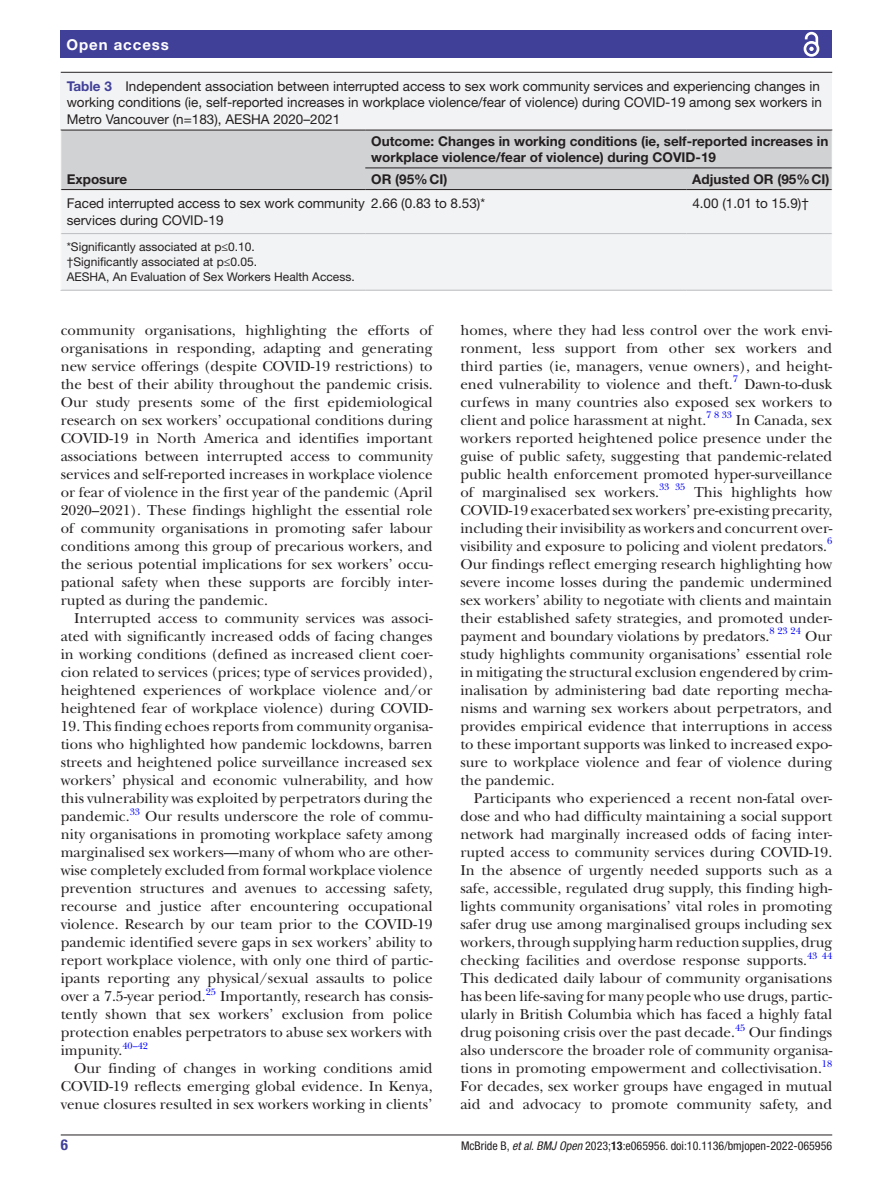
<style>
.page{position:relative;width:893px;height:1191px;background:#fff}
.page>*{position:absolute;margin:0;border:0;box-sizing:border-box;transform-origin:0 0}
.t1{font:15px/18px "New Baskerville";color:#231f20;text-align:justify}
.t2{font:700 15px "Helvetica Neue LT Std";letter-spacing:.065em;color:#fff}
.t3{font:700 condensed 15px "Helvetica Neue LT Std";color:#414099}
.t4{font:13.5px/16.5px "Helvetica Neue LT Std";color:#231f20}
.t5{font:700 13.5px/16.2px "Helvetica Neue LT Std";color:#231f20}
.t6{font:12px/15px "Helvetica Neue LT Std";color:#231f20}
.t7{font:condensed 12px "Helvetica Neue LT Std";color:#231f20}
.t8{font:9.9px "New Baskerville";color:#00f}
.s1{font-weight:700;color:#414099}
.s2{font-style:italic}
.s3{font-weight:700}
</style>
<div class="page">
<hr style="left:61px;top:1134px;width:771px;height:1px;background:#231f20">
<div style="left:61px;top:31px;width:771px;height:27px;background:#414099"></div>
<svg style="left:803px;top:31px;width:17px;height:26px"></svg>
<div style="left:61px;top:73px;width:771px;height:217px;background:#f2f3f4"></div>
<hr style="left:61px;top:72px;width:771px;height:1px;background:#231f20">
<div style="left:61px;top:131px;width:771px;height:58px;background:#d1d2d4"></div>
<hr style="left:61px;top:189px;width:304px;height:1px;background:#231f20">
<hr style="left:61px;top:130px;width:304px;height:1px;background:#231f20">
<hr style="left:365px;top:130px;width:321px;height:1px;background:#231f20">
<hr style="left:686px;top:130px;width:146px;height:1px;background:#231f20">
<hr style="left:365px;top:167px;width:321px;height:1px;background:#231f20">
<hr style="left:365px;top:189px;width:321px;height:1px;background:#231f20">
<hr style="left:686px;top:167px;width:146px;height:1px;background:#231f20">
<hr style="left:686px;top:189px;width:146px;height:1px;background:#231f20">
<hr style="left:365px;top:233px;width:321px;height:1px;background:#bcbdc0">
<hr style="left:686px;top:233px;width:146px;height:1px;background:#bcbdc0">
<hr style="left:61px;top:233px;width:304px;height:1px;background:#bcbdc0">
<hr style="left:61px;top:290px;width:304px;height:1px;background:#bcbdc0">
<hr style="left:365px;top:290px;width:321px;height:1px;background:#bcbdc0">
<hr style="left:686px;top:290px;width:146px;height:1px;background:#bcbdc0">
<p class="t2" style="left:66px;top:35px;width:104px">Open access</p>
<p class="t4" style="left:67px;top:77px;width:757px"><span class="s1">Table 3</span> Independent association between interrupted access to sex work community services and experiencing changes in working conditions (ie, self-reported increases in workplace violence/fear of violence) during COVID-19 among sex workers in<br>Metro Vancouver (n=183), AESHA 2020–2021</p>
<p class="t5" style="left:67px;top:170px;width:62px">Exposure</p>
<p class="t5" style="left:371px;top:132px;width:459px">Outcome: Changes in working conditions (ie, self-reported increases in workplace violence/fear of violence) during COVID-19</p>
<p class="t5" style="left:371px;top:170px;width:78px">OR (95%CI)</p>
<p class="t5" style="left:692px;top:170px;width:139px">Adjusted OR (95%CI)</p>
<p class="t4" style="left:67px;top:195px;width:300px">Faced interrupted access to sex work community services during COVID-19</p>
<p class="t4" style="left:371px;top:195px;width:115px">2.66 (0.83 to 8.53)*</p>
<p class="t4" style="left:692px;top:195px;width:118px">4.00 (1.01 to 15.9)†</p>
<p class="t6" style="left:67px;top:239px;width:289px">*Significantly associated at p≤0.10.<br>†Significantly associated at p≤0.05.<br>AESHA, An Evaluation of Sex Workers Health Access.</p>
<p class="t1" style="left:61px;top:321px;width:373px">community organisations, highlighting the efforts of organisations in responding, adapting and generating new service offerings (despite COVID-19 restrictions) to the best of their ability throughout the pandemic crisis.<br>Our study presents some of the first epidemiological research on sex workers’ occupational conditions during COVID-19 in North America and identifies important associations between interrupted access to community services and self-reported increases in workplace violence or fear of violence in the first year of the pandemic (April 2020–2021). These findings highlight the essential role of community organisations in promoting safer labour conditions among this group of precarious workers, and the serious potential implications for sex workers’ occu&shy;pational safety when these supports are forcibly inter&shy;rupted as during the pandemic.</p>
<p class="t1" style="left:61px;top:609px;width:373px;text-indent:14px">Interrupted access to community services was associ&shy;ated with significantly increased odds of facing changes in working conditions (defined as increased client coer&shy;cion related to services (prices; type of services provided), heightened experiences of workplace violence and/or heightened fear of workplace violence) during COVID-</p>
<p class="t1" style="left:61px;top:717px;width:373px">19. This finding echoes reports from community organisa&shy;tions who highlighted how pandemic lockdowns, barren streets and heightened police surveillance increased sex workers’ physical and economic vulnerability, and how this vulnerability was exploited by perpetrators during the pandemic.</p>
<p class="t8" style="left:130px;top:805px;width:12px">33</p>
<p class="t1" style="left:61px;top:807px;width:373px;text-indent:84px">Our results underscore the role of commu&shy;nity organisations in promoting workplace safety among marginalised sex workers—many of whom who are other&shy;wise completely excluded from formal workplace violence prevention structures and avenues to accessing safety, recourse and justice after encountering occupational violence. Research by our team prior to the COVID-19 pandemic identified severe gaps in sex workers’ ability to report workplace violence, with only one third of partic&shy;ipants reporting any physical/sexual assaults to police over a 7.5-year period.<sup>25</sup> Importantly, research has consis&shy;tently shown that sex workers’ exclusion from police protection enables perpetrators to abuse sex workers with impunity.</p>
<p class="t8" style="left:122px;top:1039px;width:27px">40–42</p>
<p class="t1" style="left:61px;top:1059px;width:373px;text-indent:14px">Our finding of changes in working conditions amid COVID-19 reflects emerging global evidence. In Kenya, venue closures resulted in sex workers working in clients’</p>
<p class="t1" style="left:460px;top:321px;width:373px">homes, where they had less control over the work envi&shy;ronment, less support from other sex workers and third parties (ie, managers, venue owners), and height&shy;ened vulnerability to violence and theft.</p>
<p class="t8" style="left:733px;top:373px;width:7px">7</p>
<p class="t1" style="left:460px;top:375px;width:373px;text-indent:284px">Dawn-to-dusk curfews in many countries also exposed sex workers to client and police harassment at night.</p>
<p class="t8" style="left:706px;top:409px;width:27px">7 8 33</p>
<p class="t1" style="left:460px;top:411px;width:373px;text-indent:276px">In Canada, sex workers reported heightened police presence under the guise of public safety, suggesting that pandemic-related public health enforcement promoted hyper-surveillance of marginalised sex workers.</p>
<p class="t8" style="left:659px;top:481px;width:28px">33 35</p>
<p class="t1" style="left:460px;top:483px;width:373px;text-indent:234px">This highlights how COVID-19 exacerbated sex workers’ pre-existing precarity, including their invisibility as workers and concurrent over&shy;visibility and exposure to policing and violent predators.</p>
<p class="t8" style="left:827px;top:535px;width:7px">6</p>
<p class="t1" style="left:460px;top:555px;width:373px">Our findings reflect emerging research highlighting how severe income losses during the pandemic undermined sex workers’ ability to negotiate with clients and maintain their established safety strategies, and promoted under&shy;payment and boundary violations by predators.</p>
<p class="t8" style="left:769px;top:625px;width:33px">8 23 24</p>
<p class="t1" style="left:460px;top:627px;width:373px;text-indent:345px">Our study highlights community organisations’ essential role in mitigating the structural exclusion engendered by crim&shy;inalisation by administering bad date reporting mecha&shy;nisms and warning sex workers about perpetrators, and provides empirical evidence that interruptions in access to these important supports was linked to increased expo&shy;sure to workplace violence and fear of violence during the pandemic.</p>
<p class="t1" style="left:460px;top:789px;width:373px;text-indent:14px">Participants who experienced a recent non-fatal over&shy;dose and who had difficulty maintaining a social support network had marginally increased odds of facing inter&shy;rupted access to community services during COVID-19.<br>In the absence of urgently needed supports such as a safe, accessible, regulated drug supply, this finding high&shy;lights community organisations’ vital roles in promoting safer drug use among marginalised groups including sex workers, through supplying harm reduction supplies, drug checking facilities and overdose response supports.<sup>43</sup> <sup>44<br></sup>This dedicated daily labour of community organisations has been life-saving for many people who use drugs, partic&shy;ularly in British Columbia which has faced a highly fatal drug poisoning crisis over the past decade.<sup>45</sup> Our findings also underscore the broader role of community organisa&shy;tions in promoting empowerment and collectivisation.</p>
<p class="t8" style="left:822px;top:1057px;width:12px">18</p>
<p class="t1" style="left:460px;top:1077px;width:373px">For decades, sex worker groups have engaged in mutual aid and advocacy to promote community safety, and</p>
<p class="t3" style="left:61px;top:1135px;width:9px">6</p>
<p class="t7" style="left:461px;top:1138px;width:373px">McBride B, <span class="s2">et al</span>. <span class="s2">BMJ Open</span> 2023;<span class="s3">13</span>:e065956. doi:10.1136/bmjopen-2022-065956</p>
</div>
